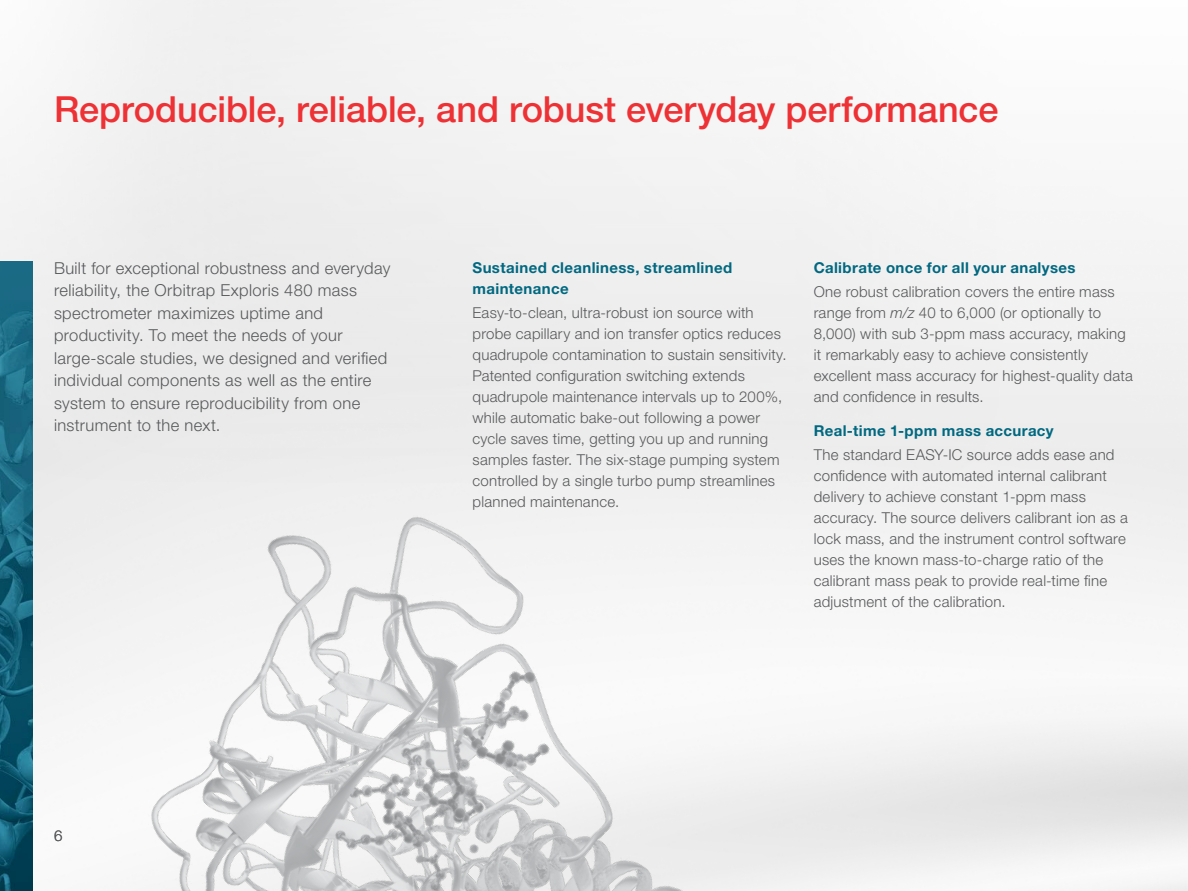
<style>
.page{position:relative;width:1188px;height:891px;background:#fff}
.page>*{position:absolute;margin:0;border:0;box-sizing:border-box;transform-origin:0 0}
.t1{font:500 36px "Helvetica Neue LTW1 G";color:#ee3134}
.t2{font:300 16.5px/22.5px "Helvetica Neue LTW1 G";letter-spacing:.02em;color:#58595b}
.t3{font:300 15px/21px "Helvetica Neue LTW1 G";letter-spacing:.015em;color:#58595b}
.t4{font:700 15px/21px "Helvetica Neue LTW1 G";letter-spacing:.025em;color:#006880}
.s1{font-style:italic}
</style>
<div class="page">
<img style="left:32px;top:231px;width:1156px;height:660px">
<div style="left:0;top:0;width:1010px;height:535px;background:#f0f0f0"></div>
<img style="left:0;top:262px;width:32px;height:629px">
<img style="left:69px;top:428px;width:783px;height:463px">
<h1 class="t1" style="left:54px;top:87px;width:946px">Reproducible, reliable, and robust everyday performance</h1>
<p class="t2" style="left:54px;top:256px;width:338px">Built for exceptional robustness and everyday reliability, the Orbitrap Exploris 480 mass spectrometer maximizes uptime and productivity. To meet the needs of your large-scale studies, we designed and verified individual components as well as the entire system to ensure reproducibility from one instrument to the next.</p>
<p class="t4" style="left:472px;top:257px;width:261px">Sustained cleanliness, streamlined maintenance</p>
<p class="t3" style="left:472px;top:302px;width:316px">Easy-to-clean, ultra-robust ion source with probe capillary and ion transfer optics reduces quadrupole contamination to sustain sensitivity.<br>Patented configuration switching extends quadrupole maintenance intervals up to 200%, while automatic bake-out following a power cycle saves time, getting you up and running samples faster. The six-stage pumping system controlled by a single turbo pump streamlines planned maintenance.</p>
<p class="t4" style="left:814px;top:257px;width:263px">Calibrate once for all your analyses</p>
<p class="t3" style="left:814px;top:281px;width:321px">One robust calibration covers the entire mass range from <span class="s1">m/z</span> 40 to 6,000 (or optionally to 8,000) with sub 3-ppm mass accuracy, making it remarkably easy to achieve consistently excellent mass accuracy for highest-quality data and confidence in results.</p>
<p class="t4" style="left:814px;top:420px;width:241px">Real-time 1-ppm mass accuracy</p>
<p class="t3" style="left:814px;top:444px;width:316px">The standard EASY-IC source adds ease and confidence with automated internal calibrant delivery to achieve constant 1-ppm mass accuracy. The source delivers calibrant ion as a lock mass, and the instrument control software uses the known mass-to-charge ratio of the calibrant mass peak to provide real-time fine adjustment of the calibration.</p>
<p class="t3" style="left:54px;top:825px;width:10px">6</p>
</div>
